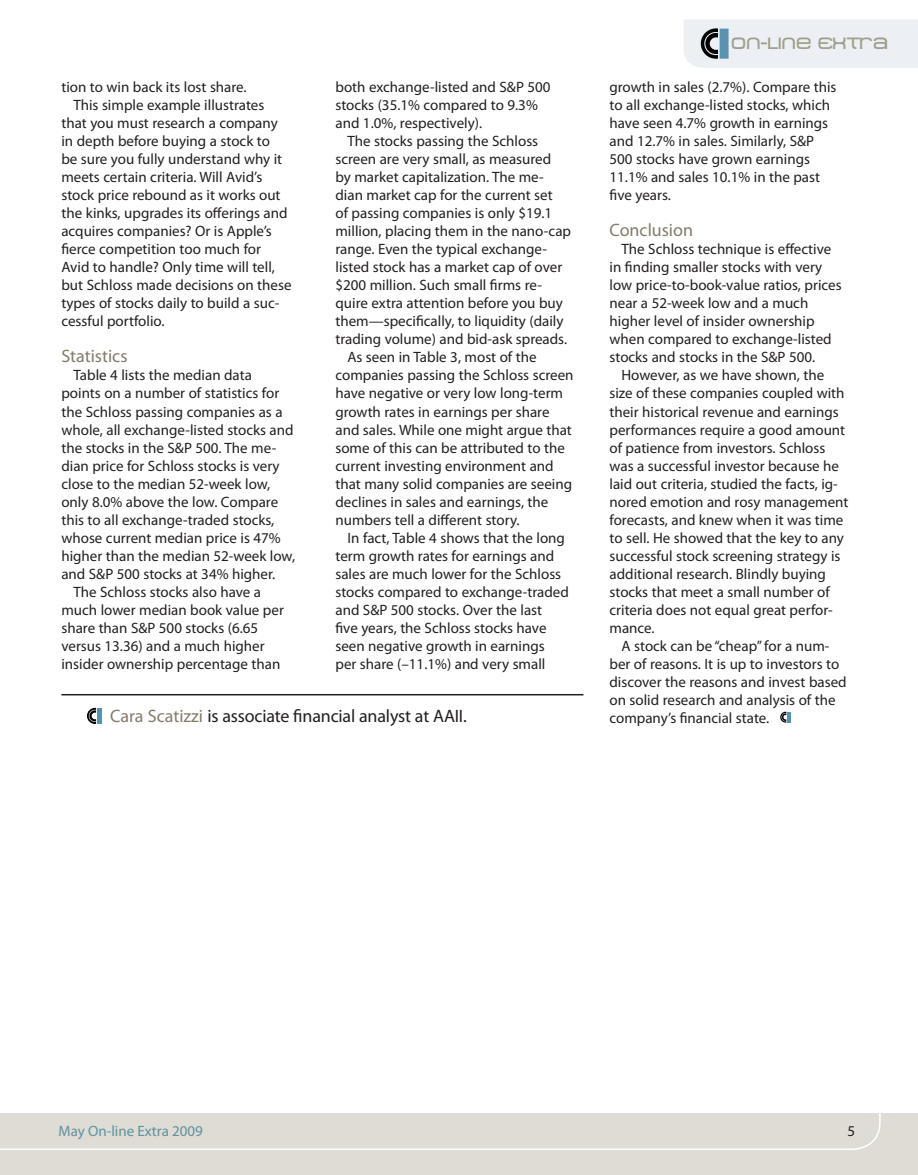
<style>
.page{position:relative;width:918px;height:1175px;background:#fff}
.page>*{position:absolute;margin:0;border:0;box-sizing:border-box;transform-origin:0 0}
.BioLine{font:18px "Myriad Pro";letter-spacing:-.01em;color:#231f20}
.subHead{font:18px "Myriad Pro";color:#837c6a}
.t1{font:16.35px "Metro DF";letter-spacing:-.015em;color:#9f9f8b}
.t2{font:15px/18px "Myriad Pro";color:#231f20}
.t3{font:15px "Myriad Pro";color:#5e92a0}
.s1{color:#837c6a}
</style>
<div class="page">
<div style="left:0;top:1112px;width:918px;height:62px;background:#dedcd4"></div>
<svg style="left:0;top:1112px;width:881px;height:38px"></svg>
<div style="left:684px;top:20px;width:234px;height:48px;background:#ecf0f4"></div>
<svg style="left:780px;top:711px;width:10px;height:11px"></svg>
<hr style="left:61px;top:694px;width:522px;height:1px;background:#231f20">
<div style="left:97px;top:708px;width:5px;height:16px;background:#5a92ae"></div>
<svg style="left:87px;top:708px;width:9px;height:16px"></svg>
<p class="t1" style="left:731px;top:33px;width:159px">ON LINE EXTRA</p>
<p class="t2" style="left:61px;top:78px;width:187px">tion to win back its lost share.</p>
<p class="t2" style="left:61px;top:96px;width:232px;text-indent:12px">This simple example illustrates that you must research a company in depth before buying a stock to<br>be sure you fully understand why it meets certain criteria. Will Avid’s stock price rebound as it works out the kinks, upgrades its offerings and acquires companies? Or is Apple’s fierce competition too much for Avid to handle? Only time will tell, but Schloss made decisions on these types of stocks daily to build a suc&shy;cessful portfolio.</p>
<p class="subHead" style="left:61px;top:345px;width:68px">Statistics</p>
<p class="t2" style="left:61px;top:366px;width:235px;text-indent:12px">Table 4 lists the median data points on a number of statistics for the Schloss passing companies as a whole, all exchange-listed stocks and the stocks in the S&amp;P 500. The me&shy;dian price for Schloss stocks is very close to the median 52-week low, only 8.0% above the low. Compare this to all exchange-traded stocks, whose current median price is 47% higher than the median 52-week low, and S&amp;P 500 stocks at 34% higher.</p>
<p class="t2" style="left:61px;top:582px;width:224px;text-indent:12px">The Schloss stocks also have a much lower median book value per share than S&amp;P 500 stocks (6.65 versus 1 3.36) and a much higher insider ownership percentage than</p>
<p class="t2" style="left:335px;top:78px;width:217px">both exchange-listed and S&amp;P 500 stocks (35.1 % compared to 9.3% and 1 .0%, respectively).</p>
<p class="t2" style="left:335px;top:132px;width:237px;text-indent:12px">The stocks passing the Schloss screen are very small, as measured<br>by market capitalization. The me&shy;dian market cap for the current set<br>of passing companies is only $1 9.1 million, placing them in the nano-cap range. Even the typical exchange&shy;listed stock has a market cap of over $200 million. Such small firms re&shy;quire extra attention before you buy them—specifically, to liquidity (daily trading volume) and bid-ask spreads.</p>
<p class="t2" style="left:335px;top:348px;width:240px;text-indent:12px">As seen in Table 3, most of the companies passing the Schloss screen have negative or very low long-term growth rates in earnings per share and sales. While one might argue that some of this can be attributed to the current investing environment and that many solid companies are seeing declines in sales and earnings, the numbers tell a different story.</p>
<p class="t2" style="left:335px;top:528px;width:235px;text-indent:12px">In fact, Table 4 shows that the long term growth rates for earnings and sales are much lower for the Schloss stocks compared to exchange-traded and S&amp;P 500 stocks. Over the last<br>five years, the Schloss stocks have seen negative growth in earnings per share (–11 .1 %) and very small</p>
<p class="t2" style="left:610px;top:78px;width:229px">growth in sales (2.7%). Compare this to all exchange-listed stocks, which have seen 4.7% growth in earnings and 1 2.7% in sales. Similarly, S&amp;P<br>500 stocks have grown earnings<br>11 .1 % and sales 1 0.1 % in the past five years.</p>
<p class="subHead" style="left:610px;top:219px;width:85px">Conclusion</p>
<p class="t2" style="left:610px;top:240px;width:234px;text-indent:12px">The Schloss technique is effective in finding smaller stocks with very low price-to-book-value ratios, prices near a 52-week low and a much higher level of insider ownership when compared to exchange-listed stocks and stocks in the S&amp;P 500.</p>
<p class="t2" style="left:610px;top:366px;width:241px;text-indent:12px">However, as we have shown, the size of these companies coupled with their historical revenue and earnings performances require a good amount of patience from investors. Schloss was a successful investor because he laid out criteria, studied the facts, ig&shy;nored emotion and rosy management forecasts, and knew when it was time to sell. He showed that the key to any successful stock screening strategy is additional research. Blindly buying stocks that meet a small number of criteria does not equal great perfor&shy;mance.</p>
<p class="t2" style="left:610px;top:636px;width:239px;text-indent:12px">A stock can be “cheap” for a num&shy;ber of reasons. It is up to investors to discover the reasons and invest based on solid research and analysis of the</p>
<p class="BioLine" style="left:110px;top:705px;width:358px"><span class="s1">Cara Scatizzi</span> is associate financial analyst at AAII.</p>
<p class="t2" style="left:610px;top:708px;width:161px">company’s financial state.</p>
<p class="t3" style="left:59px;top:1122px;width:146px">May On-line Extra 2009</p>
</div>
